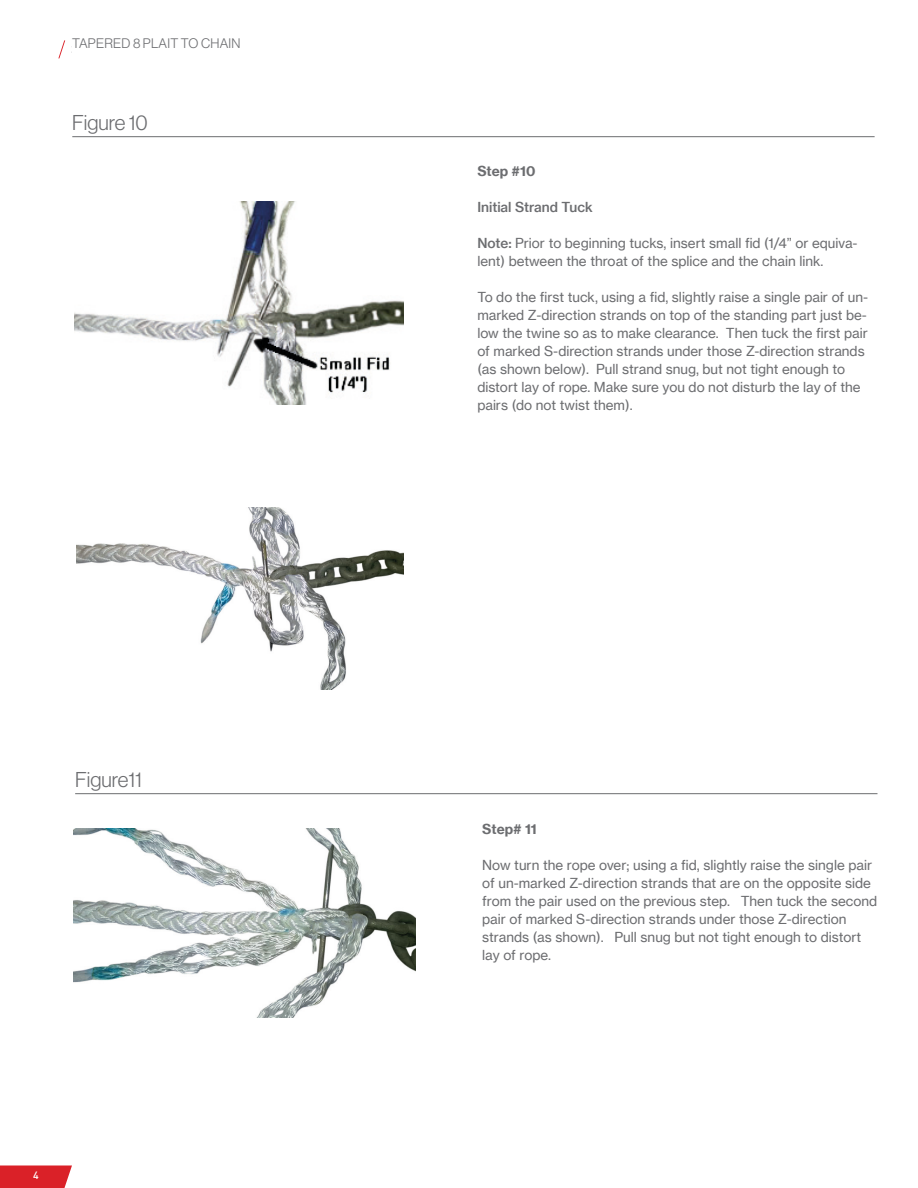
<style>
.page{position:relative;width:918px;height:1188px;background:#fff}
.page>*{position:absolute;margin:0;border:0;box-sizing:border-box;transform-origin:0 0}
.Subschrift{font:21px "N Haas Grotesk DS Pro 45 Lt";color:#6c6d70}
.t1{font:13.5px/18px "N Haas Grotesk TX Pro 55 Rg";color:#6c6d70}
._7_Subline_2{font:13.5px "N Haas Grotesk DS Pro 45 Lt";letter-spacing:.02em;color:#6c6d70}
.t2{font:13.5px "N Haas Grotesk TX Pro 65 Md";color:#6c6d70}
.t3{font:13.5px "N Haas Grotesk TX Pro 75 Bd";color:#6c6d70}
.t4{font:12.75px "DIN Pro";letter-spacing:.01em;color:#6c6d70}
.t5{font:500 10.5px "DIN Pro";color:#fff}
.s1{font-family:"N Haas Grotesk TX Pro 65 Md"}
</style>
<div class="page">
<div style="left:0;top:1166px;width:72px;height:22px;background:#da2128"></div>
<img style="left:74px;top:828px;width:341px;height:189px">
<hr style="left:72px;top:136px;width:803px;height:1px;background:#6c6d70">
<img style="left:75px;top:201px;width:328px;height:204px">
<hr style="left:75px;top:793px;width:803px;height:1px;background:#6c6d70">
<img style="left:76px;top:508px;width:328px;height:181px">
<svg style="left:58px;top:40px;width:8px;height:19px"></svg>
<p class="_7_Subline_2" style="left:72px;top:36px;width:170px">TAPERED 8 PLAIT TO CHAIN</p>
<p class="t4" style="left:71px;top:39px;width:205px">3-STRAND ROPE TO CHAIN SPLICE</p>
<p class="Subschrift" style="left:72px;top:111px;width:77px">Figure 10</p>
<p class="Subschrift" style="left:75px;top:768px;width:68px">Figure11</p>
<p class="t5" style="left:33px;top:1167px;width:7px">4</p>
<p class="t3" style="left:477px;top:163px;width:60px">Step #10</p>
<p class="t2" style="left:477px;top:199px;width:117px">Initial Strand Tuck</p>
<p class="t1" style="left:477px;top:234px;width:382px"><span class="s1">Note:</span> Prior to beginning tucks, insert small fid (1/4” or equiva&shy;lent) between the throat of the splice and the chain link.</p>
<p class="t1" style="left:477px;top:288px;width:392px">To do the first tuck, using a fid, slightly raise a single pair of un&shy;marked Z-direction strands on top of the standing part just be&shy;low the twine so as to make clearance. Then tuck the first pair of marked S-direction strands under those Z-direction strands (as shown below). Pull strand snug, but not tight enough to distort lay of rope. Make sure you do not disturb the lay of the pairs (do not twist them).</p>
<p class="t3" style="left:482px;top:821px;width:56px">Step# 11</p>
<p class="t1" style="left:482px;top:856px;width:397px">Now turn the rope over; using a fid, slightly raise the single pair of un-marked Z-direction strands that are on the opposite side from the pair used on the previous step. Then tuck the second pair of marked S-direction strands under those Z-direction strands (as shown). Pull snug but not tight enough to distort lay of rope.</p>
</div>
